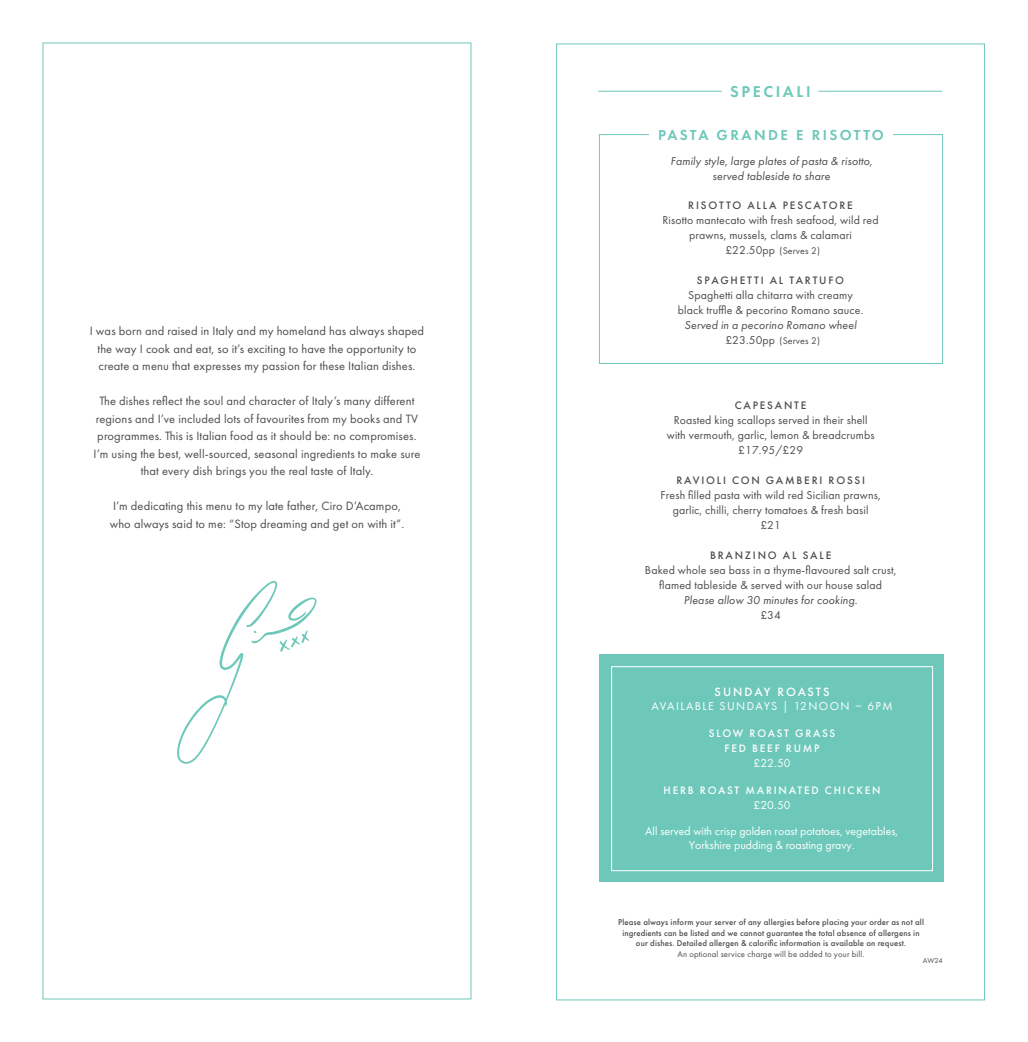
<style>
.page{position:relative;width:1028px;height:1042px;background:#fff}
.page>*{position:absolute;margin:0;border:0;box-sizing:border-box;transform-origin:0 0}
.t1{font:600 16.25px "Futura PT";letter-spacing:.16em;color:#6ec8ba}
.t2{font:600 15px "Futura PT";letter-spacing:.16em;color:#6ec8ba}
.t3{font:12.5px/17.5px "Futura PT";letter-spacing:.01em;color:#4b4c4d;text-align:center}
.t4{font:500 12.5px "Futura PT";letter-spacing:.15em;color:#fff}
.t5{font:11.88px/15px "Futura PT";letter-spacing:.01em;color:#4b4c4d;text-align:center}
.t6{font:italic 11.88px "Futura PT";letter-spacing:.01em;color:#4b4c4d}
.t7{font:11.88px "Futura PT";color:#fff}
.t8{font:11.88px "Futura PT";letter-spacing:.12em;color:#fff}
.t9{font:500 11.25px "Futura PT";letter-spacing:.16em;color:#4b4c4d}
.t10{font:500 11.25px "Futura PT";letter-spacing:.16em;color:#fff}
.t11{font:500 11.25px "Futura PT";letter-spacing:.14em;color:#fff}
.t12{font:10px "Futura PT";letter-spacing:.01em;color:#4b4c4d}
.Dishes{font:500 8.75px/10.5px "Futura PT";letter-spacing:.015em;color:#4b4c4d;text-align:center}
.Dishes-2{font:7.5px "Futura PT";color:#4b4c4d}
.s1{font-size:11.88px}
.s2{font-weight:400}
</style>
<div class="page">
<svg style="left:177px;top:581px;width:139px;height:183px"></svg>
<hr style="left:598px;top:91px;width:124px;height:1px;background:#6ec8ba">
<hr style="left:818px;top:91px;width:124px;height:1px;background:#6ec8ba">
<div style="left:599px;top:134px;width:344px;height:230px;border:1px solid #6ec8ba"></div>
<div style="left:649px;top:129px;width:244px;height:11px;background:#fff"></div>
<div style="left:599px;top:654px;width:344px;height:228px;background:#6ec8ba"></div>
<div style="left:611px;top:666px;width:322px;height:205px;border:1px solid #fff"></div>
<p class="t3" style="left:90px;top:322px;width:336px">I was born and raised in Italy and my homeland has always shaped the way I cook and eat, so it’s exciting to have the opportunity to create a menu that expresses my passion for these Italian dishes.</p>
<p class="t3" style="left:94px;top:392px;width:328px">The dishes reflect the soul and character of Italy’s many different regions and I’ve included lots of favourites from my books and TV programmes. This is Italian food as it should be: no compromises.<br>I’m using the best, well-sourced, seasonal ingredients to make sure that every dish brings you the real taste of Italy.</p>
<p class="t3" style="left:113px;top:497px;width:289px">I’m dedicating this menu to my late father, Ciro D’Acampo,</p>
<p class="t3" style="left:110px;top:515px;width:296px">who always said to me: “Stop dreaming and get on with it”.</p>
<p class="t1" style="left:730px;top:82px;width:82px">SPECIALI</p>
<p class="t2" style="left:658px;top:126px;width:227px">PASTA GRANDE E RISOTTO</p>
<p class="t6" style="left:670px;top:154px;width:203px">Family style, large plates of pasta &amp; risotto,</p>
<p class="t6" style="left:712px;top:169px;width:119px">served tableside to share</p>
<p class="t9" style="left:688px;top:198px;width:166px">RISOTTO ALLA PESCATORE</p>
<p class="t5" style="left:662px;top:212px;width:218px">Risotto mantecato with fresh seafood, wild red</p>
<p class="t5" style="left:689px;top:227px;width:164px">prawns, mussels, clams &amp; calamari</p>
<p class="t12" style="left:725px;top:244px;width:96px"><span class="s1">£22.50pp</span> (Serves 2)</p>
<p class="t9" style="left:697px;top:273px;width:149px">SPAGHETTI AL TARTUFO</p>
<p class="t5" style="left:688px;top:287px;width:166px">Spaghetti alla chitarra with creamy</p>
<p class="t5" style="left:677px;top:302px;width:187px">black truffle &amp; pecorino Romano sauce.</p>
<p class="t6" style="left:684px;top:318px;width:173px">Served in a pecorino Romano wheel</p>
<p class="t12" style="left:725px;top:334px;width:96px"><span class="s1">£23.50pp</span> (Serves 2)</p>
<p class="t9" style="left:735px;top:398px;width:73px">CAPESANTE</p>
<p class="t5" style="left:673px;top:412px;width:195px">Roasted king scallops served in their shell</p>
<p class="t5" style="left:667px;top:427px;width:209px">with vermouth, garlic, lemon &amp; breadcrumbs</p>
<p class="t5" style="left:738px;top:442px;width:66px">£17.95/£29</p>
<p class="t9" style="left:676px;top:473px;width:190px">RAVIOLI CON GAMBERI ROSSI</p>
<p class="t5" style="left:660px;top:487px;width:221px">Fresh filled pasta with wild red Sicilian prawns, garlic, chilli, cherry tomatoes &amp; fresh basil</p>
<p class="t5" style="left:760px;top:517px;width:22px">£21</p>
<p class="t9" style="left:710px;top:548px;width:123px">BRANZINO AL SALE</p>
<p class="t5" style="left:645px;top:562px;width:253px">Baked whole sea bass in a thyme-flavoured salt crust,</p>
<p class="t5" style="left:659px;top:577px;width:224px">flamed tableside &amp; served with our house salad</p>
<p class="t6" style="left:684px;top:593px;width:175px">Please allow 30 minutes for cooking.</p>
<p class="t5" style="left:760px;top:607px;width:22px">£34</p>
<p class="t4" style="left:714px;top:684px;width:116px">SUNDAY ROASTS</p>
<p class="t8" style="left:651px;top:699px;width:242px">AVAILABLE SUNDAYS | 12NOON – 6PM</p>
<p class="t11" style="left:709px;top:727px;width:128px">SLOW ROAST GRASS</p>
<p class="t10" style="left:724px;top:741px;width:97px">FED BEEF RUMP</p>
<p class="t7" style="left:753px;top:756px;width:39px">£22.50</p>
<p class="t10" style="left:663px;top:784px;width:218px">HERB ROAST MARINATED CHICKEN</p>
<p class="t7" style="left:753px;top:798px;width:39px">£20.50</p>
<p class="t7" style="left:645px;top:824px;width:255px">All served with crisp golden roast potatoes, vegetables,</p>
<p class="t7" style="left:689px;top:838px;width:167px">Yorkshire pudding &amp; roasting gravy.</p>
<p class="Dishes" style="left:618px;top:917px;width:307px">Please always inform your server of any allergies before placing your order as not all ingredients can be listed and we cannot guarantee the total absence of allergens in our dishes. Detailed allergen &amp; calorific information is available on request.<br><span class="s2">An optional service charge will be added to your bill.</span></p>
<p class="Dishes-2" style="left:923px;top:955px;width:21px">AW24</p>
</div>
